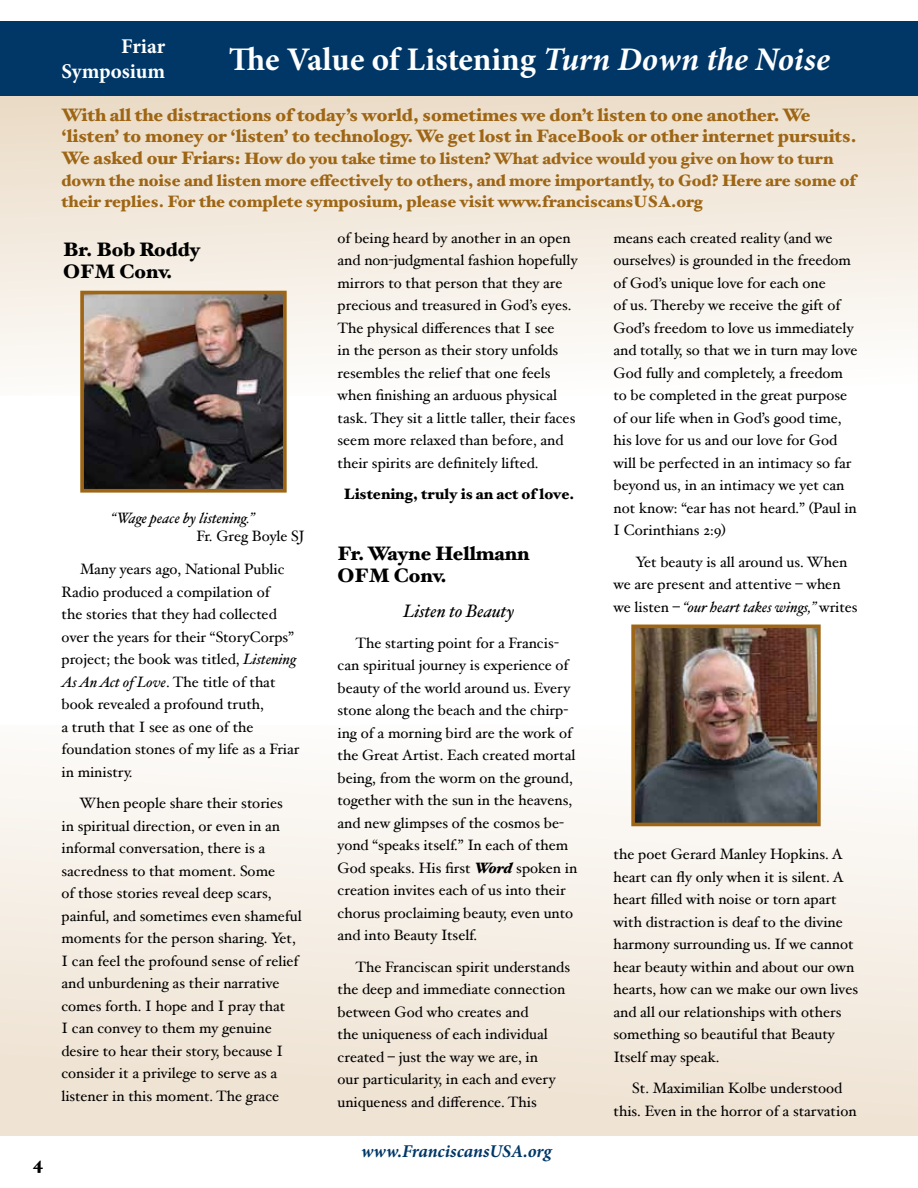
<style>
.page{position:relative;width:918px;height:1188px;background:#fff}
.page>*{position:absolute;margin:0;border:0;box-sizing:border-box;transform-origin:0 0}
.t1{font:700 33px "Minion Pro";letter-spacing:-.005em;color:#fff}
.t2{font:700 21px/25.2px "Minion Pro";letter-spacing:-.005em;color:#fff;text-align:right}
.t3{font:900 19.5px/22.5px "Hoefler Text";color:#000}
.t4{font:900 18px/21.6px "Hoefler Text";color:#9e6614}
.t5{font:italic 700 18px "Minion Pro";color:#003767}
.t6{font:italic 18px "Hoefler Text";color:#000}
.t7{font:900 18px "Hoefler Text";color:#000}
.t8{font:900 16.5px/21.6px "Hoefler Text";color:#9e6614}
.t9{font:15px/22.5px "Hoefler Text";color:#000}
.t10{font:900 15px "Hoefler Text";color:#000}
.t11{font:italic 15px "Hoefler Text";color:#000}
.s1{font-style:italic}
.s2{font-size:18px}
.s3{font-weight:900;font-style:italic}
</style>
<div class="page">
<div style="left:0;top:725px;width:918px;height:411px;background:linear-gradient(to bottom,#fdfdfb,#eee1d0)"></div>
<svg style="left:0;top:95px;width:918px;height:272px"></svg>
<div style="left:0;top:21px;width:918px;height:74px;background:#003767"></div>
<img style="left:85px;top:296px;width:197px;height:192px">
<div style="left:80px;top:291px;width:207px;height:202px;border:4px solid #9e6614"></div>
<img style="left:636px;top:630px;width:180px;height:191px">
<div style="left:631px;top:625px;width:190px;height:201px;border:4px solid #9e6614"></div>
<p class="t7" style="left:33px;top:1153px;width:12px">4</p>
<h2 class="t2" style="left:61px;top:34px;width:105px">Friar<br>Symposium</h2>
<h1 class="t1" style="left:229px;top:36px;width:603px">The Value of Listening <span class="s1">Turn Down the Noise</span></h1>
<p class="t4" style="left:62px;top:104px;width:797px">With all the distractions of today’s world, sometimes we don’t listen to one another. We ‘listen’ to money or ‘listen’ to technology. We get lost in FaceBook or other internet pursuits.</p>
<p class="t8" style="left:61px;top:148px;width:796px"><span class="s2">We asked our Friars:</span> How do you take time to listen? What advice would you give on how to turn down the noise and listen more effectively to others, and more importantly, to God? Here are some of their replies. For the complete symposium, please visit www.franciscansUSA.org</p>
<h3 class="t3" style="left:63px;top:238px;width:139px">Br. Bob Roddy<br>OFM Conv.</h3>
<p class="t11" style="left:111px;top:509px;width:145px">“Wage peace by listening.”</p>
<p class="t9" style="left:80px;top:520px;width:226px;line-height:33px;text-indent:116px">Fr. Greg Boyle SJ<br>Many years ago, National Public</p>
<p class="t9" style="left:62px;top:580px;width:239px">Radio produced a compilation of<br>the stories that they had collected over the years for their “StoryCorps” project; the book was titled, <span class="s1">Listening<br>As An Act of Love</span>. The title of that book revealed a profound truth,<br>a truth that I see as one of the foundation stones of my life as a Friar in ministry.</p>
<p class="t9" style="left:62px;top:792px;width:242px;text-indent:18px">When people share their stories<br>in spiritual direction, or even in an informal conversation, there is a sacredness to that moment. Some<br>of those stories reveal deep scars, painful, and sometimes even shameful moments for the person sharing. Yet, I can feel the profound sense of relief and unburdening as their narrative comes forth. I hope and I pray that<br>I can convey to them my genuine desire to hear their story, because I consider it a privilege to serve as a listener in this moment. The grace</p>
<p class="t9" style="left:338px;top:226px;width:241px">of being heard by another in an open and non-judgmental fashion hopefully mirrors to that person that they are precious and treasured in God’s eyes.<br>The physical differences that I see<br>in the person as their story unfolds resembles the relief that one feels when finishing an arduous physical task. They sit a little taller, their faces seem more relaxed than before, and their spirits are definitely lifted.</p>
<p class="t10" style="left:344px;top:485px;width:232px">Listening, truly is an act of love.</p>
<h3 class="t3" style="left:338px;top:542px;width:193px">Fr. Wayne Hellmann<br>OFM Conv.</h3>
<p class="t6" style="left:403px;top:600px;width:113px">Listen to Beauty</p>
<p class="t9" style="left:338px;top:631px;width:241px;text-indent:18px">The starting point for a Francis&shy;can spiritual journey is experience of beauty of the world around us. Every stone along the beach and the chirp&shy;ing of a morning bird are the work of the Great Artist. Each created mortal being, from the worm on the ground, together with the sun in the heavens, and new glimpses of the cosmos be&shy;yond “speaks itself.” In each of them God speaks. His first <span class="s3">Word</span> spoken in creation invites each of us into their chorus proclaiming beauty, even unto and into Beauty Itself.</p>
<p class="t9" style="left:338px;top:955px;width:234px;text-indent:18px">The Franciscan spirit understands the deep and immediate connection between God who creates and<br>the uniqueness of each individual created – just the way we are, in<br>our particularity, in each and every uniqueness and difference. This</p>
<p class="t5" style="left:361px;top:1138px;width:192px">www.FranciscansUSA.org</p>
<p class="t9" style="left:614px;top:226px;width:246px">means each created reality (and we ourselves) is grounded in the freedom of God’s unique love for each one<br>of us. Thereby we receive the gift of God’s freedom to love us immediately and totally, so that we in turn may love God fully and completely, a freedom to be completed in the great purpose of our life when in God’s good time, his love for us and our love for God will be perfected in an intimacy so far beyond us, in an intimacy we yet can not know: “ear has not heard.” (Paul in I Corinthians 2:9)</p>
<p class="t9" style="left:614px;top:550px;width:246px;text-indent:22px">Yet beauty is all around us. When we are present and attentive – when we listen – <span class="s1">“our heart takes wings,”</span> writes</p>
<p class="t9" style="left:614px;top:843px;width:246px">the poet Gerard Manley Hopkins. A heart can fly only when it is silent. A heart filled with noise or torn apart with distraction is deaf to the divine harmony surrounding us. If we cannot hear beauty within and about our own hearts, how can we make our own lives and all our relationships with others something so beautiful that Beauty Itself may speak.</p>
<p class="t9" style="left:614px;top:1077px;width:245px;text-align:center">St. Maximilian Kolbe understood<br>this. Even in the horror of a starvation</p>
</div>
